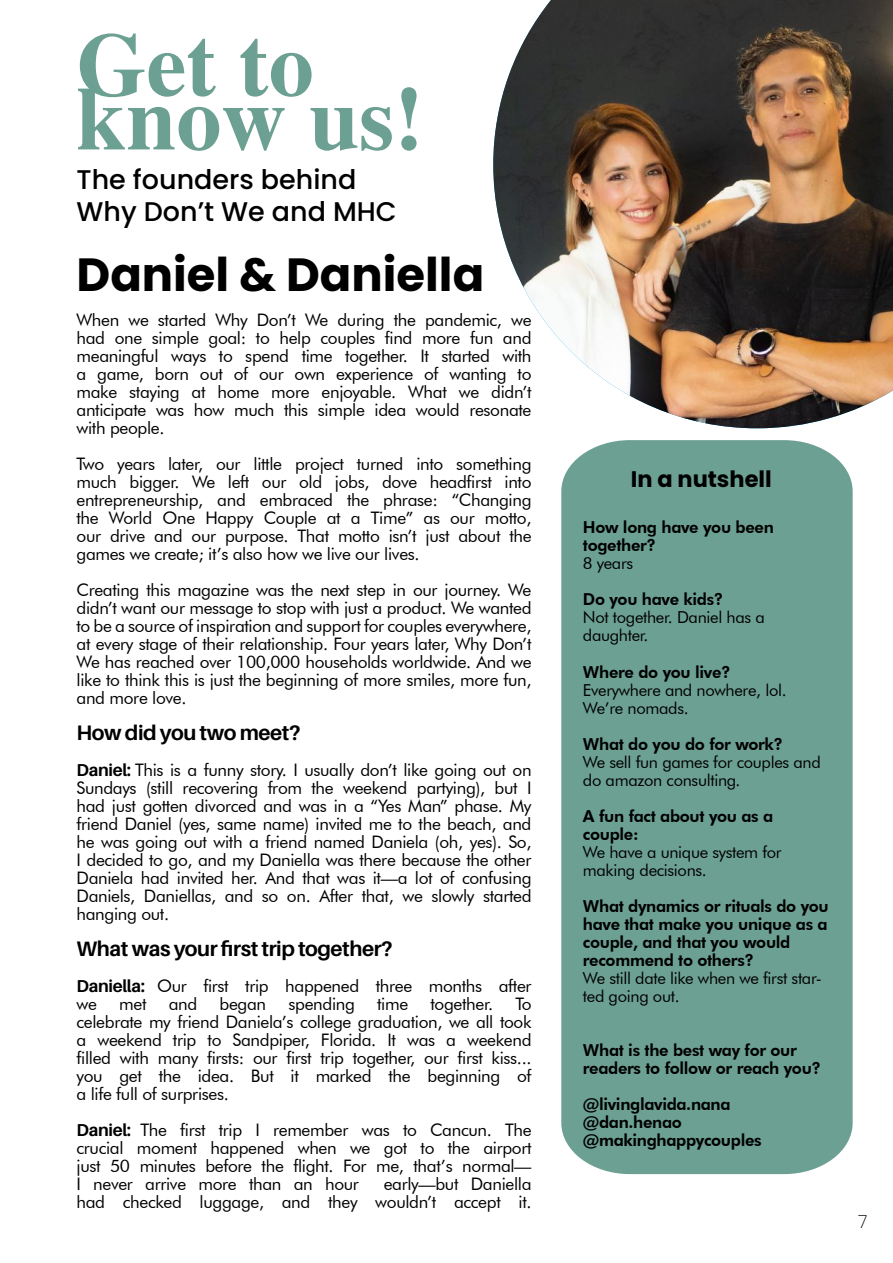
<style>
.page{position:relative;width:893px;height:1263px;background:#fff}
.page>*{position:absolute;margin:0;border:0;box-sizing:border-box;transform-origin:0 0}
.t1{font:700 90px "Times";color:#6ca092}
.t2{font:700 46.5px "Poppins";color:#000}
.t3{font:500 27px/32.4px "Poppins";color:#000}
.t4{font:700 22.5px "Poppins";color:#000}
.t5{font:700 21px "Aileron";letter-spacing:-.02em;color:#000}
.t6{font:200 18px "Poppins";color:#000}
.t7{font:17.25px/18px "Futura BT";letter-spacing:-.02em;color:#000;text-align:justify}
.t8{font:800 16.5px/18px "Futura BT";letter-spacing:-.02em;color:#000}
.t9{font:16.5px/18px "Futura BT";letter-spacing:-.02em;color:#000}
.s1{font-family:"Aileron";font-weight:700}
</style>
<div class="page">
<div style="left:561px;top:440px;width:292px;height:734px;background:#6ca092"></div>
<img style="left:493px;top:0;width:400px;height:428px">
<h1 class="t1" style="left:77px;top:-21px;width:239px">Get to</h1>
<h1 class="t1" style="left:77px;top:33px;width:349px">know us!</h1>
<h3 class="t3" style="left:77px;top:164px;width:322px">The founders behind<br>Why Don’t We and MHC</h3>
<h2 class="t2" style="left:77px;top:247px;width:409px">Daniel &amp; Daniella</h2>
<p class="t7" style="left:77px;top:311px;width:456px">When we started Why Don’t We during the pandemic, we had one simple goal: to help couples find more fun and meaningful ways to spend time together. It started with a game, born out of our own experience of wanting to make staying at home more enjoyable. What we didn’t anticipate was how much this simple idea would resonate with people.</p>
<p class="t7" style="left:77px;top:455px;width:457px">Two years later, our little project turned into something much bigger. We left our old jobs, dove headfirst into entrepreneurship, and embraced the phrase: “Changing the World One Happy Couple at a Time” as our motto, our drive and our purpose. That motto isn’t just about the games we create; it’s also how we live our lives.</p>
<p class="t7" style="left:77px;top:581px;width:457px">Creating this magazine was the next step in our journey. We didn’t want our message to stop with just a product. We wanted to be a source of inspiration and support for couples everywhere, at every stage of their relationship. Four years later, Why Don’t We has reached over 100,000 households worldwide. And we like to think this is just the beginning of more smiles, more fun, and more love.</p>
<p class="t5" style="left:77px;top:721px;width:226px">How did you two meet?</p>
<p class="t7" style="left:77px;top:761px;width:457px"><span class="s1">Daniel:</span> This is a funny story. I usually don’t like going out on Sundays (still recovering from the weekend partying), but I had just gotten divorced and was in a “Yes Man” phase. My friend Daniel (yes, same name) invited me to the beach, and he was going out with a friend named Daniela (oh, yes). So, I decided to go, and my Daniella was there because the other Daniela had invited her. And that was it—a lot of confusing Daniels, Daniellas, and so on. After that, we slowly started hanging out.</p>
<p class="t5" style="left:77px;top:937px;width:318px">What was your first trip together?</p>
<p class="t7" style="left:77px;top:977px;width:456px"><span class="s1">Daniella:</span> Our first trip happened three months after we</p>
<p class="t7" style="left:119px;top:995px;width:29px">met</p>
<p class="t7" style="left:169px;top:995px;width:30px">and</p>
<p class="t7" style="left:220px;top:995px;width:48px">began</p>
<p class="t7" style="left:288px;top:995px;width:68px">spending</p>
<p class="t7" style="left:377px;top:995px;width:33px">time</p>
<p class="t7" style="left:431px;top:995px;width:64px">together.</p>
<p class="t7" style="left:77px;top:995px;width:457px;text-indent:439px">To celebrate my friend Daniela’s college graduation, we all took a weekend trip to Sandpiper, Florida. It was a weekend filled with many firsts: our first trip together, our first kiss... you get the idea. But it marked the beginning of a life full of surprises.</p>
<p class="t7" style="left:77px;top:1121px;width:457px"><span class="s1">Daniel:</span> The first trip I remember was to Cancun. The crucial moment happened when we got to the airport just 50 minutes before the flight. For me, that’s normal— I never arrive more than an hour</p>
<p class="t7" style="left:77px;top:1175px;width:456px;text-align:right">early—but Daniella<br>had checked luggage, and they wouldn’t accept it.</p>
<h3 class="t4" style="left:631px;top:466px;width:142px">In a nutshell</h3>
<p class="t8" style="left:583px;top:518px;width:192px">How long have you been together?</p>
<p class="t9" style="left:583px;top:554px;width:52px">8 years</p>
<p class="t8" style="left:583px;top:590px;width:142px">Do you have kids?</p>
<p class="t9" style="left:583px;top:608px;width:183px">Not together. Daniel has a daughter.</p>
<p class="t8" style="left:583px;top:662px;width:149px">Where do you live?</p>
<p class="t9" style="left:583px;top:680px;width:205px">Everywhere and nowhere, lol.<br>We’re nomads.</p>
<p class="t8" style="left:583px;top:734px;width:202px">What do you do for work?</p>
<p class="t9" style="left:583px;top:752px;width:239px">We sell fun games for couples and do amazon consulting.</p>
<p class="t8" style="left:583px;top:806px;width:192px">A fun fact about you as a couple:</p>
<p class="t9" style="left:583px;top:842px;width:200px">We have a unique system for making decisions.</p>
<p class="t8" style="left:583px;top:896px;width:247px">What dynamics or rituals do you have that make you unique as a couple, and that you would recommend to others?</p>
<p class="t9" style="left:583px;top:968px;width:241px">We still date like when we first star&shy;ted going out.</p>
<p class="t8" style="left:583px;top:1040px;width:240px">What is the best way for our readers to follow or reach you?</p>
<p class="t8" style="left:583px;top:1094px;width:180px">@livinglavida.nana @dan.henao @makinghappycouples</p>
<p class="t6" style="left:858px;top:1211px;width:11px">7</p>
</div>
